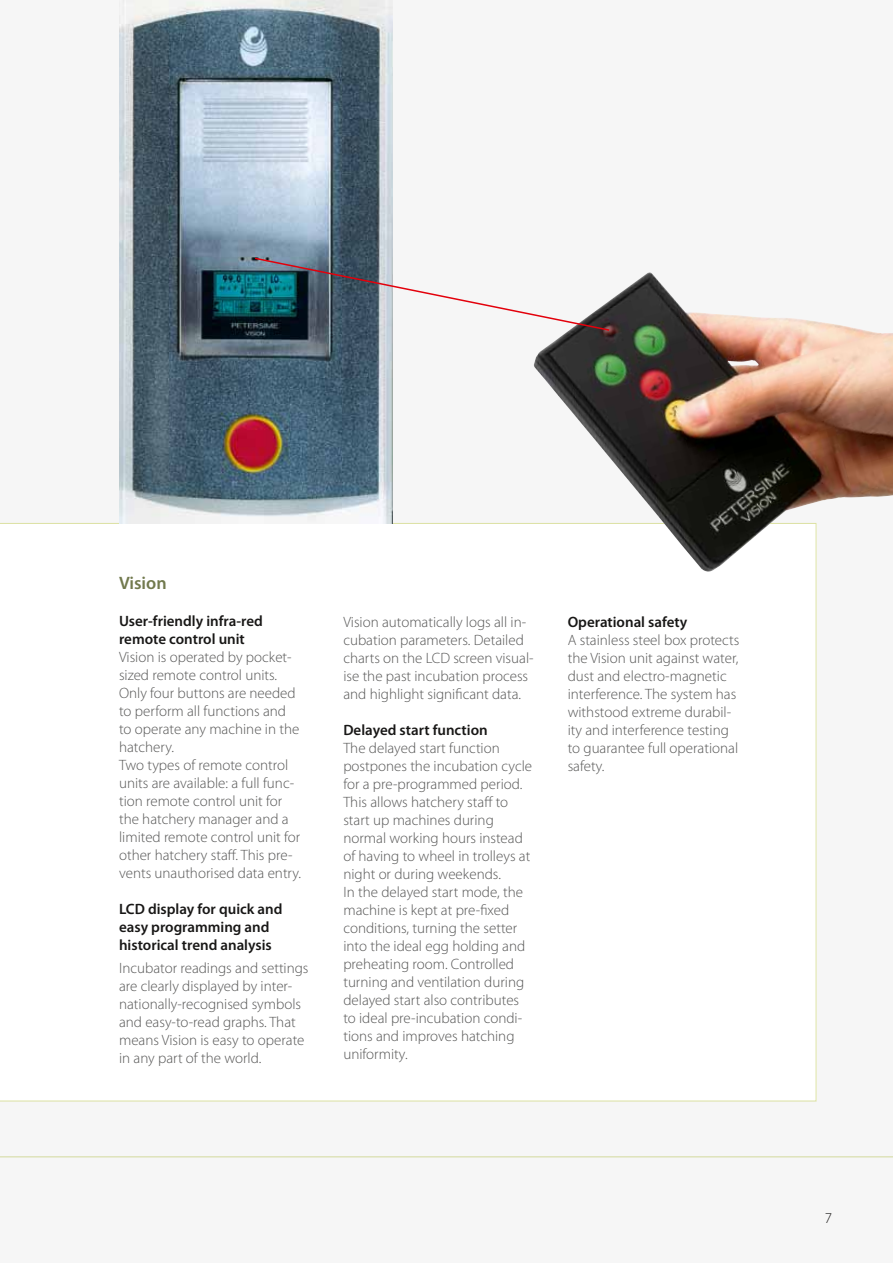
<style>
.page{position:relative;width:893px;height:1263px;background:#fff}
.page>*{position:absolute;margin:0;border:0;box-sizing:border-box;transform-origin:0 0}
.t1{font:600 18px "Myriad Pro";color:#71794d}
.t2{font:300 15px/18px "Myriad Pro";color:#565655}
.t3{font:600 15px/18px "Myriad Pro";color:#181716}
.t4{font:300 15px "Myriad Pro";color:#181716}
</style>
<div class="page">
<hr style="left:0;top:1156px;width:893px;height:1px;background:#dbe1a2">
<img style="left:119px;top:0;width:273px;height:523px">
<img style="left:533px;top:272px;width:360px;height:300px">
<svg style="left:253px;top:257px;width:358px;height:75px"></svg>
<p class="t1" style="left:119px;top:571px;width:49px">Vision</p>
<p class="t3" style="left:119px;top:612px;width:145px">User-friendly infra-red remote control unit</p>
<p class="t2" style="left:119px;top:648px;width:184px">Vision is operated by pocket&shy;sized remote control units.<br>Only four buttons are needed to perform all functions and to operate any machine in the hatchery.<br>Two types of remote control units are available: a full func&shy;tion remote control unit for the hatchery manager and a limited remote control unit for other hatchery staff. This pre&shy;vents unauthorised data entry.</p>
<p class="t3" style="left:119px;top:900px;width:165px">LCD display for quick and easy programming and historical trend analysis</p>
<p class="t2" style="left:119px;top:958px;width:191px">Incubator readings and settings are clearly displayed by inter&shy;nationally-recognised symbols and easy-to-read graphs. That means Vision is easy to operate in any part of the world.</p>
<p class="t2" style="left:343px;top:612px;width:192px">Vision automatically logs all in&shy;cubation parameters. Detailed charts on the LCD screen visual&shy;ise the past incubation process and highlight significant data.</p>
<p class="t3" style="left:343px;top:720px;width:146px">Delayed start function</p>
<p class="t2" style="left:343px;top:738px;width:190px">The delayed start function postpones the incubation cycle for a pre-programmed period.<br>This allows hatchery staff to start up machines during normal working hours instead of having to wheel in trolleys at night or during weekends.<br>In the delayed start mode, the machine is kept at pre-fixed conditions, turning the setter into the ideal egg holding and preheating room. Controlled turning and ventilation during delayed start also contributes to ideal pre-incubation condi&shy;tions and improves hatching uniformity.</p>
<p class="t3" style="left:568px;top:612px;width:121px">Operational safety</p>
<p class="t2" style="left:568px;top:630px;width:173px">A stainless steel box protects the Vision unit against water, dust and electro-magnetic interference. The system has withstood extreme durabil&shy;ity and interference testing to guarantee full operational safety.</p>
<p class="t4" style="left:825px;top:1209px;width:9px">7</p>
</div>
